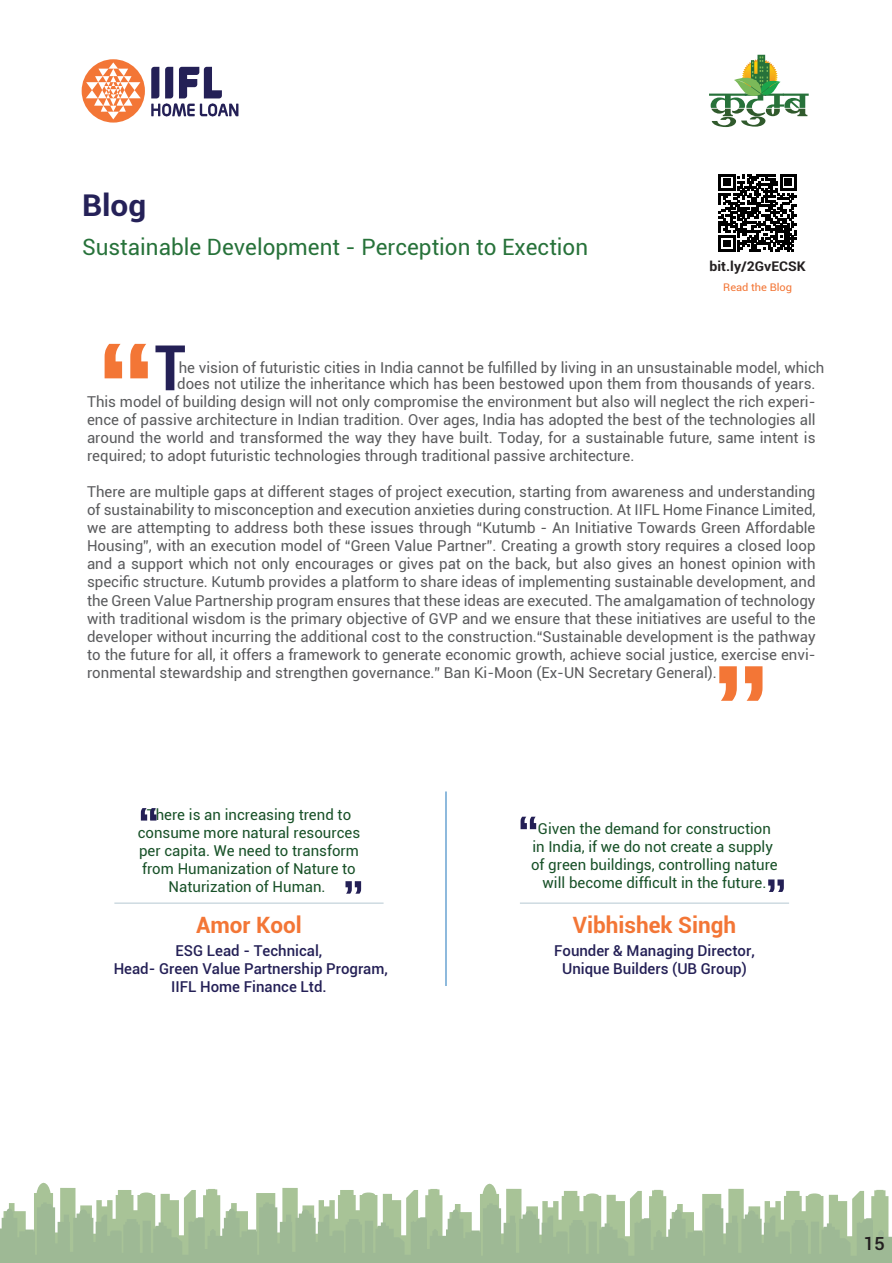
<style>
.page{position:relative;width:892px;height:1263px;background:#fff}
.page>*{position:absolute;margin:0;border:0;box-sizing:border-box;transform-origin:0 0}
.t1{font:700 condensed 62.85px "Roboto";color:#242056}
.t2{font:700 30px "Roboto";color:#252158;scale:1.05 1}
.t3{font:22.5px "Roboto";color:#27723a}
.t4{font:700 22.5px "Roboto";color:#f37636}
.t5{font:500 18px "Roboto";color:#231f20;scale:1.05 1}
.t6{font:15px/18px "Roboto";color:#5a5b5d;text-align:justify}
.t7{font:15px/18px "Roboto";color:#185128;text-align:center}
.t8{font:500 15px/18px "Roboto";color:#242056;text-align:center}
.t9{font:700 13.35px "Roboto";color:#231f20;scale:1.05 1}
.t10{font:10.5px "Roboto";color:#f37636;scale:1.05 1}
</style>
<div class="page">
<svg style="left:0;top:1182px;width:892px;height:80px"></svg>
<svg style="left:105px;top:344px;width:43px;height:34px"></svg>
<svg style="left:719px;top:666px;width:43px;height:34px"></svg>
<hr style="left:446px;top:791px;width:1px;height:194px;background:#1e75bb">
<div style="left:82px;top:59px;width:63px;height:63px;background:#f37636;border-radius:50%"></div>
<svg style="left:86px;top:62px;width:55px;height:57px"></svg>
<svg style="left:151px;top:67px;width:87px;height:49px"></svg>
<svg style="left:709px;top:54px;width:100px;height:74px"></svg>
<svg style="left:141px;top:808px;width:15px;height:12px"></svg>
<svg style="left:345px;top:881px;width:16px;height:12px"></svg>
<svg style="left:521px;top:816px;width:15px;height:13px"></svg>
<svg style="left:768px;top:879px;width:16px;height:12px"></svg>
<hr style="left:520px;top:902px;width:269px;height:1px;background:#b5c8d2">
<hr style="left:114px;top:902px;width:270px;height:1px;background:#b5c8d2">
<svg style="left:718px;top:174px;width:79px;height:78px"></svg>
<svg style="left:719px;top:174px;width:77px;height:77px"></svg>
<h2 class="t2" style="left:82px;top:184px;width:63px">Blog</h2>
<h3 class="t3" style="left:82px;top:231px;width:508px">Sustainable Development - Perception to Exection</h3>
<p class="t9" style="left:710px;top:257px;width:93px">bit.ly/2GvECSK</p>
<p class="t10" style="left:723px;top:280px;width:67px">Read the Blog</p>
<h1 class="t1" style="left:155px;top:324px;width:33px">T</h1>
<p class="t6" style="left:179px;top:358px;width:647px">he vision of futuristic cities in India cannot be fulfilled by living in an unsustainable model, which</p>
<p class="t6" style="left:87px;top:374px;width:730px;text-indent:90px">does not utilize the inheritance which has been bestowed upon them from thousands of years.<br>This model of building design will not only compromise the environment but also will neglect the rich experi&shy;ence of passive architecture in Indian tradition. Over ages, India has adopted the best of the technologies all around the world and transformed the way they have built. Today, for a sustainable future, same intent is required; to adopt futuristic technologies through traditional passive architecture.</p>
<p class="t6" style="left:87px;top:482px;width:730px">There are multiple gaps at different stages of project execution, starting from awareness and understanding of sustainability to misconception and execution anxieties during construction. At IIFL Home Finance Limited, we are attempting to address both these issues through “Kutumb - An Initiative Towards Green Affordable Housing”, with an execution model of “Green Value Partner”. Creating a growth story requires a closed loop and a support which not only encourages or gives pat on the back, but also gives an honest opinion with specific structure. Kutumb provides a platform to share ideas of implementing sustainable development, and the Green Value Partnership program ensures that these ideas are executed. The amalgamation of technology with traditional wisdom is the primary objective of GVP and we ensure that these initiatives are useful to the developer without incurring the additional cost to the construction.“Sustainable development is the pathway to the future for all, it offers a framework to generate economic growth, achieve social justice, exercise envi&shy;ronmental stewardship and strengthen governance.” Ban Ki-Moon (Ex-UN Secretary General).</p>
<p class="t7" style="left:138px;top:804px;width:224px">There is an increasing trend to consume more natural resources per capita. We need to transform from Humanization of Nature to<br>Naturization of Human.</p>
<h3 class="t4" style="left:196px;top:909px;width:107px">Amor Kool</h3>
<p class="t8" style="left:114px;top:941px;width:276px">ESG Lead - Technical,<br>Head- Green Value Partnership Program,<br>IIFL Home Finance Ltd.</p>
<p class="t7" style="left:531px;top:818px;width:248px">Given the demand for construction in India, if we do not create a supply of green buildings, controlling nature will become difficult in the future.</p>
<h3 class="t4" style="left:573px;top:909px;width:165px">Vibhishek Singh</h3>
<p class="t8" style="left:554px;top:941px;width:202px">Founder &amp; Managing Director,<br>Unique Builders (UB Group)</p>
<p class="t5" style="left:863px;top:1230px;width:22px">15</p>
</div>
